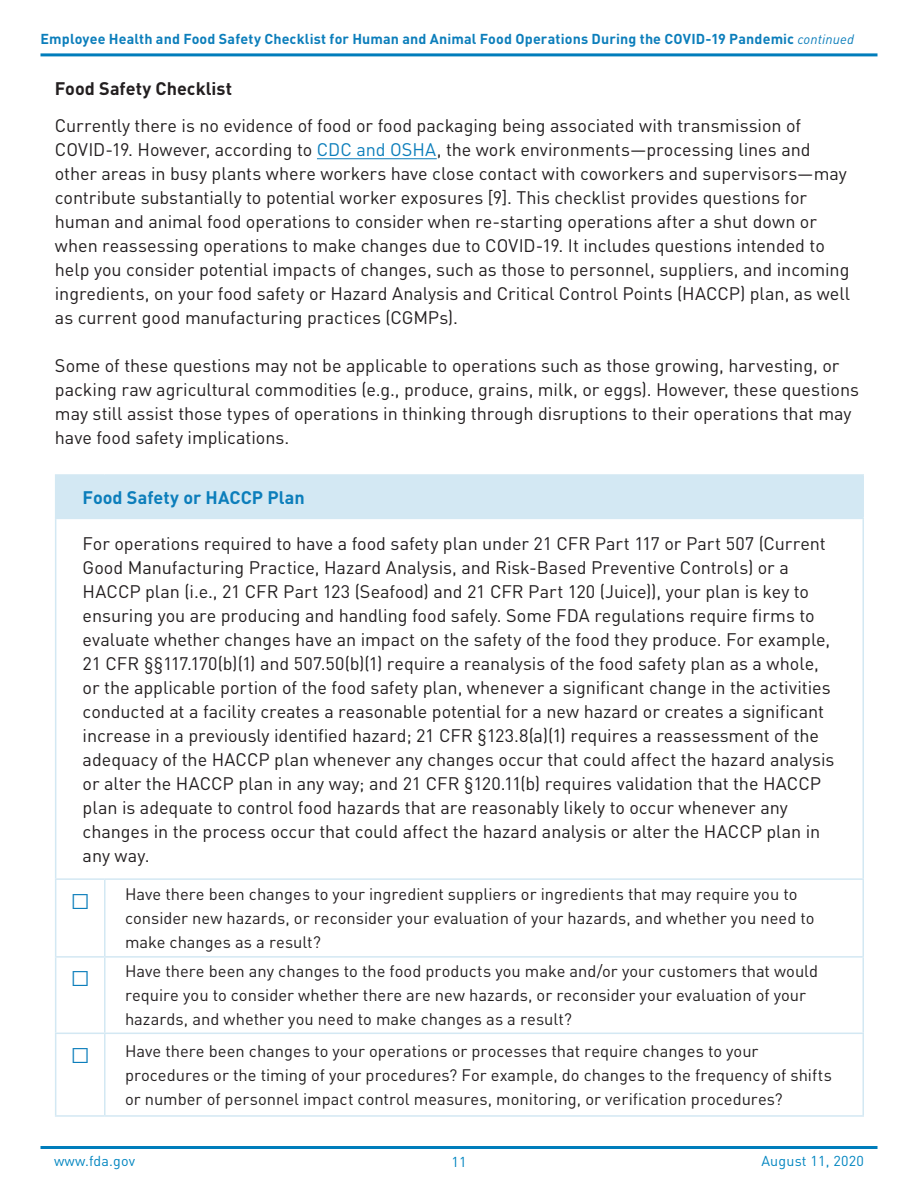
<style>
.page{position:relative;width:918px;height:1188px;background:#fff}
.page>*{position:absolute;margin:0;border:0;box-sizing:border-box;transform-origin:0 0}
.t1{font:21px "DIN Pro";color:#0c7ebb}
.Body{font:18px/24px "DIN Pro";letter-spacing:-.005em;color:#231f20}
.t2{font:700 18px "DIN Pro";letter-spacing:.005em;color:#0c7ebb}
.H1_Black{font:700 18px "DIN Pro";color:#231f20}
.Table_ListText{font:16.5px/24px "DIN Pro";color:#231f20}
.t3{font:700 14.25px "DIN Pro";letter-spacing:.01em;color:#0c7ebb}
.t4{font:14.25px "DIN Pro";letter-spacing:.015em;color:#0085c0}
.s1{font-weight:400;font-style:italic;font-size:13.5px}
.s2{color:#0c7ebb}
</style>
<div class="page">
<hr style="left:40px;top:1146px;width:838px;height:3px;background:#007dbb">
<hr style="left:40px;top:53px;width:838px;height:3px;background:#007dbb">
<hr style="left:317px;top:158px;width:120px;height:1px;background:#0c7ebb">
<div style="left:56px;top:475px;width:807px;height:43px;background:#d3e8f3"></div>
<hr style="left:55px;top:519px;width:1px;height:359px;background:#d3e8f3">
<hr style="left:862px;top:519px;width:2px;height:359px;background:#d3e8f3">
<hr style="left:55px;top:878px;width:50px;height:2px;background:#d3e8f3">
<hr style="left:55px;top:880px;width:1px;height:76px;background:#d3e8f3">
<hr style="left:105px;top:878px;width:759px;height:2px;background:#d3e8f3">
<hr style="left:104px;top:880px;width:2px;height:76px;background:#d3e8f3">
<hr style="left:862px;top:880px;width:2px;height:76px;background:#d3e8f3">
<hr style="left:55px;top:956px;width:50px;height:2px;background:#d3e8f3">
<hr style="left:55px;top:958px;width:1px;height:75px;background:#d3e8f3">
<hr style="left:105px;top:956px;width:759px;height:2px;background:#d3e8f3">
<hr style="left:104px;top:958px;width:2px;height:75px;background:#d3e8f3">
<hr style="left:862px;top:958px;width:2px;height:75px;background:#d3e8f3">
<hr style="left:55px;top:1033px;width:50px;height:1px;background:#d3e8f3">
<hr style="left:55px;top:1034px;width:1px;height:81px;background:#d3e8f3">
<hr style="left:105px;top:1033px;width:759px;height:1px;background:#d3e8f3">
<hr style="left:104px;top:1034px;width:2px;height:81px;background:#d3e8f3">
<hr style="left:862px;top:1034px;width:2px;height:81px;background:#d3e8f3">
<hr style="left:55px;top:474px;width:50px;height:2px;background:#d3e8f3">
<hr style="left:55px;top:476px;width:1px;height:42px;background:#d3e8f3">
<hr style="left:105px;top:474px;width:759px;height:2px;background:#d3e8f3">
<hr style="left:862px;top:476px;width:2px;height:42px;background:#d3e8f3">
<hr style="left:55px;top:518px;width:50px;height:1px;background:#d3e8f3">
<hr style="left:105px;top:518px;width:759px;height:1px;background:#d3e8f3">
<hr style="left:55px;top:1115px;width:50px;height:2px;background:#d3e8f3">
<hr style="left:105px;top:1115px;width:759px;height:2px;background:#d3e8f3">
<p class="t3" style="left:40px;top:28px;width:815px">Employee Health and Food Safety Checklist for Human and Animal Food Operations During the COVID-19 Pandemic <span class="s1">continued</span></p>
<p class="H1_Black" style="left:55px;top:74px;width:179px">Food Safety Checklist</p>
<p class="Body" style="left:55px;top:113px;width:797px">Currently there is no evidence of food or food packaging being associated with transmission of COVID-19. However, according to <span class="s2">CDC and OSHA</span>, the work environments—processing lines and other areas in busy plants where workers have close contact with coworkers and supervisors—may contribute substantially to potential worker exposures [9]. This checklist provides questions for human and animal food operations to consider when re-starting operations after a shut down or when reassessing operations to make changes due to COVID-19. It includes questions intended to help you consider potential impacts of changes, such as those to personnel, suppliers, and incoming ingredients, on your food safety or Hazard Analysis and Critical Control Points (HACCP) plan, as well as current good manufacturing practices (CGMPs).</p>
<p class="Body" style="left:55px;top:353px;width:806px">Some of these questions may not be applicable to operations such as those growing, harvesting, or packing raw agricultural commodities (e.g., produce, grains, milk, or eggs). However, these questions may still assist those types of operations in thinking through disruptions to their operations that may have food safety implications.</p>
<h1 class="t2" style="left:83px;top:483px;width:224px">Food Safety or HACCP Plan</h1>
<p class="Body" style="left:83px;top:530px;width:753px">For operations required to have a food safety plan under 21 CFR Part 117 or Part 507 (Current Good Manufacturing Practice, Hazard Analysis, and Risk-Based Preventive Controls) or a HACCP plan (i.e., 21 CFR Part 123 (Seafood) and 21 CFR Part 120 (Juice)), your plan is key to ensuring you are producing and handling food safely. Some FDA regulations require firms to evaluate whether changes have an impact on the safety of the food they produce. For example, 21 CFR §§117.170(b)(1) and 507.50(b)(1) require a reanalysis of the food safety plan as a whole, or the applicable portion of the food safety plan, whenever a significant change in the activities conducted at a facility creates a reasonable potential for a new hazard or creates a significant increase in a previously identified hazard; 21 CFR §123.8(a)(1) requires a reassessment of the adequacy of the HACCP plan whenever any changes occur that could affect the hazard analysis or alter the HACCP plan in any way; and 21 CFR §120.11(b) requires validation that the HACCP plan is adequate to control food hazards that are reasonably likely to occur whenever any changes in the process occur that could affect the hazard analysis or alter the HACCP plan in any way.</p>
<p class="t1" style="left:70px;top:885px;width:22px">□</p>
<p class="Table_ListText" style="left:125px;top:881px;width:691px">Have there been changes to your ingredient suppliers or ingredients that may require you to consider new hazards, or reconsider your evaluation of your hazards, and whether you need to make changes as a result?</p>
<p class="t1" style="left:70px;top:963px;width:22px">□</p>
<p class="Table_ListText" style="left:125px;top:958px;width:695px">Have there been any changes to the food products you make and/or your customers that would require you to consider whether there are new hazards, or reconsider your evaluation of your hazards, and whether you need to make changes as a result?</p>
<p class="t1" style="left:70px;top:1039px;width:22px">□</p>
<p class="Table_ListText" style="left:125px;top:1038px;width:708px">Have there been changes to your operations or processes that require changes to your procedures or the timing of your procedures? For example, do changes to the frequency of shifts or number of personnel impact control measures, monitoring, or verification procedures?</p>
<p class="t4" style="left:54px;top:1150px;width:83px">www.fda.gov</p>
<p class="t4" style="left:451px;top:1151px;width:17px">11</p>
<p class="t4" style="left:761px;top:1150px;width:104px">August 11, 2020</p>
</div>
